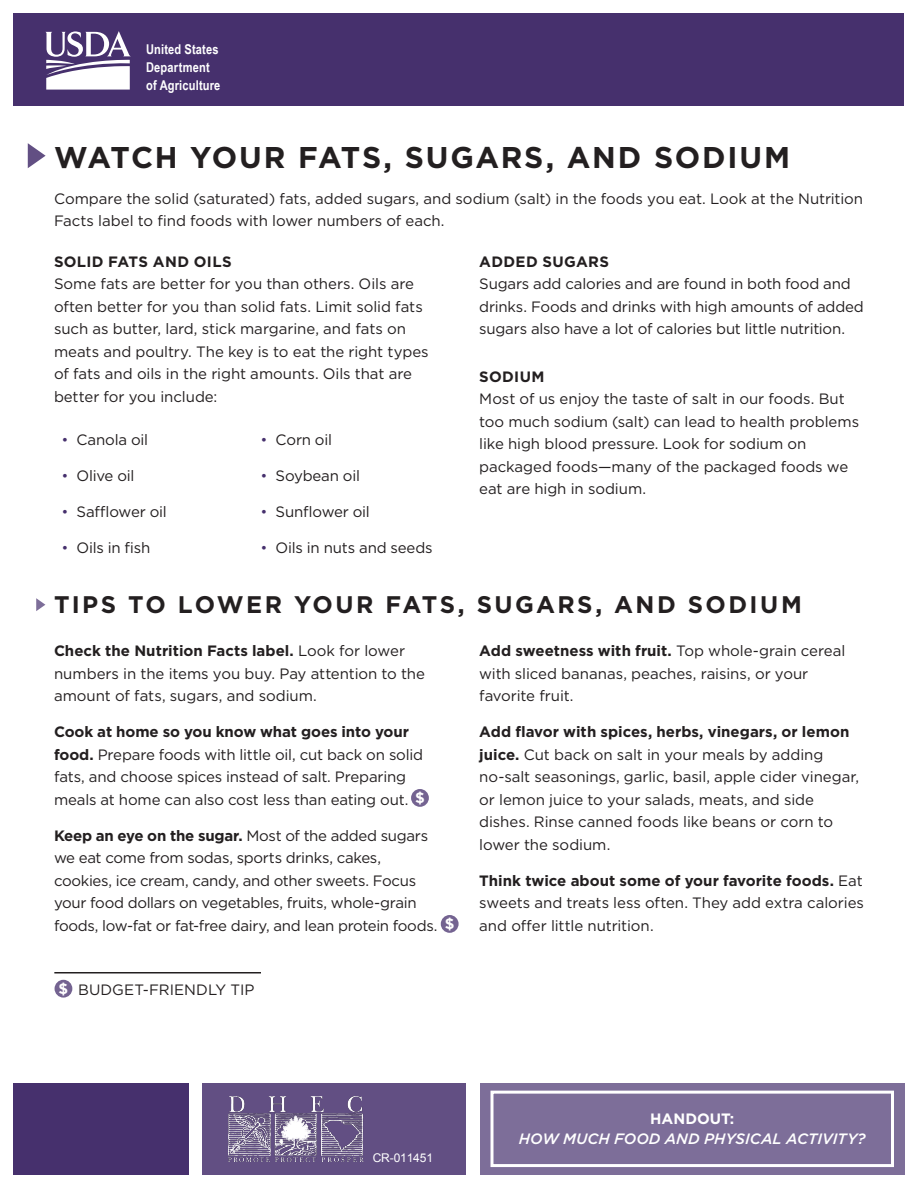
<style>
.page{position:relative;width:918px;height:1188px;background:#fff}
.page>*{position:absolute;margin:0;border:0;box-sizing:border-box;transform-origin:0 0}
.Heading_1{font:700 30px "Gotham";letter-spacing:.055em;color:#231f20}
.Bullet_Header{font:700 24px "Gotham";letter-spacing:.1em;color:#231f20}
.Body{font:15px/22.5px "Gotham";letter-spacing:-.01em;color:#231f20}
.Bullet_Header-2{font:15px/22.5px "Gotham";letter-spacing:-.01em;color:#231f20}
.Handout{font:italic 500 15px/19.5px "Gotham";color:#fff;text-align:center}
.Body-2{font:700 15px "Gotham";color:#fff}
.USDA{font:700 13.5px/18px "Arial Narrow";letter-spacing:.015em;color:#fff}
.t1{font:12px "Arial";letter-spacing:-.01em;color:#fff}
.s1{font-weight:700}
.s2{font-weight:300;color:#46306d}
.s3{color:#fff}
.s4{font-style:inherit}
.s5{font-weight:700;font-style:normal}
</style>
<div class="page">
<div style="left:14px;top:14px;width:890px;height:92px;background:#46306d"></div>
<svg style="left:45px;top:31px;width:86px;height:59px"></svg>
<div style="left:480px;top:1083px;width:424px;height:91px;background:#7d6e99"></div>
<div style="left:14px;top:1083px;width:175px;height:91px;background:#46306d"></div>
<div style="left:202px;top:1083px;width:264px;height:91px;background:#624f83"></div>
<svg style="left:28px;top:143px;width:18px;height:25px"></svg>
<svg style="left:36px;top:598px;width:9px;height:13px"></svg>
<svg style="left:411px;top:789px;width:18px;height:18px"></svg>
<svg style="left:441px;top:915px;width:18px;height:18px"></svg>
<div style="left:490px;top:1091px;width:404px;height:76px;border:3px solid #fff"></div>
<div style="left:55px;top:980px;width:17px;height:18px;background:#746391;border-radius:50%"></div>
<hr style="left:54px;top:972px;width:207px;height:2px;background:#231f20">
<img style="left:229px;top:1096px;width:134px;height:66px">
<p class="USDA" style="left:146px;top:39px;width:76px">United States<br>Department of Agriculture</p>
<p class="Heading_1" style="left:54px;top:137px;width:738px">WATCH YOUR FATS, SUGARS, AND SODIUM</p>
<p class="Body" style="left:54px;top:187px;width:811px">Compare the solid (saturated) fats, added sugars, and sodium (salt) in the foods you eat. Look at the Nutrition<br>Facts label to find foods with lower numbers of each.</p>
<p class="Bullet_Header-2" style="left:54px;top:250px;width:376px"><span class="s1">SOLID FATS AND OILS<br></span>Some fats are better for you than others. Oils are often better for you than solid fats. Limit solid fats such as butter, lard, stick margarine, and fats on meats and poultry. The key is to eat the right types of fats and oils in the right amounts. Oils that are better for you include:</p>
<p class="Bullet_Header-2" style="left:62px;top:428px;width:88px"><span class="s2">•</span> Canola oil</p>
<p class="Bullet_Header-2" style="left:62px;top:464px;width:74px"><span class="s2">•</span> Olive oil</p>
<p class="Bullet_Header-2" style="left:62px;top:500px;width:107px"><span class="s2">•</span> Safflower oil</p>
<p class="Bullet_Header-2" style="left:62px;top:536px;width:90px"><span class="s2">•</span> Oils in fish</p>
<p class="Bullet_Header-2" style="left:479px;top:250px;width:386px"><span class="s1">ADDED SUGARS<br></span>Sugars add calories and are found in both food and drinks. Foods and drinks with high amounts of added sugars also have a lot of calories but little nutrition.</p>
<p class="Bullet_Header-2" style="left:479px;top:365px;width:381px"><span class="s1">SODIUM<br></span>Most of us enjoy the taste of salt in our foods. But too much sodium (salt) can lead to health problems like high blood pressure. Look for sodium on packaged foods—many of the packaged foods we eat are high in sodium.</p>
<p class="Bullet_Header-2" style="left:261px;top:428px;width:73px"><span class="s2">•</span> Corn oil</p>
<p class="Bullet_Header-2" style="left:261px;top:464px;width:101px"><span class="s2">•</span> Soybean oil</p>
<p class="Bullet_Header-2" style="left:261px;top:500px;width:111px"><span class="s2">•</span> Sunflower oil</p>
<p class="Bullet_Header-2" style="left:261px;top:536px;width:174px"><span class="s2">•</span> Oils in nuts and seeds</p>
<p class="Bullet_Header" style="left:54px;top:589px;width:749px">TIPS TO LOWER YOUR FATS, SUGARS, AND SODIUM</p>
<p class="Body" style="left:54px;top:639px;width:373px"><span class="s1">Check the Nutrition Facts label.</span> Look for lower numbers in the items you buy. Pay attention to the amount of fats, sugars, and sodium.</p>
<p class="Body" style="left:54px;top:720px;width:385px"><span class="s1">Cook at home so you know what goes into your food.</span> Prepare foods with little oil, cut back on solid fats, and choose spices instead of salt. Preparing meals at home can also cost less than eating out.<span class="s3">___</span></p>
<p class="Body" style="left:54px;top:824px;width:385px"><span class="s1">Keep an eye on the sugar.</span> Most of the added sugars we eat come from sodas, sports drinks, cakes, cookies, ice cream, candy, and other sweets. Focus your food dollars on vegetables, fruits, whole-grain foods, low-fat or fat-free dairy, and lean protein foods.</p>
<p class="Body" style="left:479px;top:639px;width:368px"><span class="s1">Add sweetness with fruit.</span> Top whole-grain cereal with sliced bananas, peaches, raisins, or your favorite fruit.</p>
<p class="Body" style="left:479px;top:720px;width:381px"><span class="s1">Add flavor with spices, herbs, vinegars, or lemon juice.</span> Cut back on salt in your meals by adding no-salt seasonings, garlic, basil, apple cider vinegar, or lemon juice to your salads, meats, and side dishes. Rinse canned foods like beans or corn to lower the sodium.</p>
<p class="Body" style="left:479px;top:869px;width:386px;text-align:justify"><span class="s1">Think twice about some of your favorite foods.</span> Eat sweets and treats less often. They add extra calories and offer little nutrition.</p>
<p class="Body-2" style="left:415px;top:788px;width:11px">$</p>
<p class="Body-2" style="left:445px;top:914px;width:11px">$</p>
<p class="Body-2" style="left:59px;top:978px;width:11px">$</p>
<p class="Bullet_Header-2" style="left:78px;top:978px;width:178px">BUDGET-FRIENDLY TIP</p>
<p class="t1" style="left:373px;top:1150px;width:62px">CR-0114<span class="s4">5</span>1</p>
<p class="Handout" style="left:519px;top:1109px;width:349px"><span class="s5">HANDOUT:<br></span>HOW MUCH FOOD AND PHYSICAL ACTIVITY?</p>
</div>
